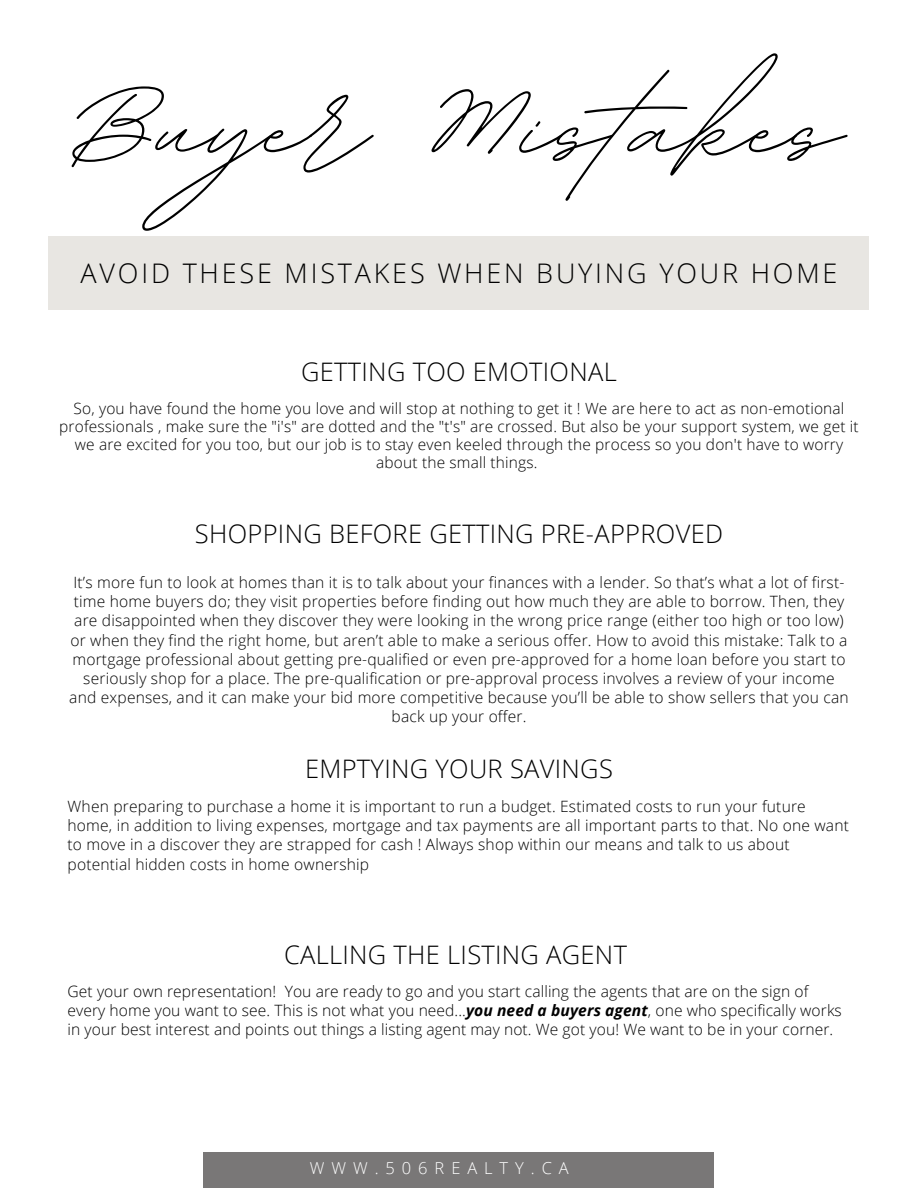
<style>
.page{position:relative;width:918px;height:1188px;background:#fff}
.page>*{position:absolute;margin:0;border:0;box-sizing:border-box;transform-origin:0 0}
.t1{font:193.5px "BD Script";color:#000}
.t2{font:300 27px "Open Sans";letter-spacing:.105em;color:#000}
.t3{font:300 25.5px "Open Sans";letter-spacing:.015em;color:#000}
.t4{font:300 16.5px "Open Sans";letter-spacing:.425em;color:#fff}
.t5{font:300 15.6px/19.2px "Open Sans";letter-spacing:.015em;color:#000}
.t6{font:300 15.45px/18px "Open Sans";letter-spacing:.01em;color:#000;text-align:center}
.s1{font-weight:700;font-style:italic}
</style>
<div class="page">
<div style="left:49px;top:237px;width:820px;height:73px;background:#e8e6e2"></div>
<div style="left:203px;top:1152px;width:511px;height:36px;background:#797777"></div>
<h1 class="t1" style="left:76px;top:-1px;width:768px">Buyer Mistakes</h1>
<h2 class="t2" style="left:81px;top:254px;width:758px">AVOID THESE MISTAKES WHEN BUYING YOUR HOME</h2>
<h3 class="t3" style="left:301px;top:353px;width:317px">GETTING TOO EMOTIONAL</h3>
<p class="t6" style="left:59px;top:399px;width:801px">So, you have found the home you love and will stop at nothing to get it ! We are here to act as non-emotional professionals , make sure the "i's" are dotted and the "t's" are crossed. But also be your support system, we get it we are excited for you too, but our job is to stay even keeled through the process so you don't have to worry about the small things.</p>
<h3 class="t3" style="left:195px;top:515px;width:530px">SHOPPING BEFORE GETTING PRE-APPROVED</h3>
<p class="t5" style="left:69px;top:573px;width:781px;text-align:center">It’s more fun to look at homes than it is to talk about your finances with a lender. So that’s what a lot of first&shy;time home buyers do; they visit properties before finding out how much they are able to borrow. Then, they are disappointed when they discover they were looking in the wrong price range (either too high or too low) or when they find the right home, but aren’t able to make a serious offer. How to avoid this mistake: Talk to a mortgage professional about getting pre-qualified or even pre-approved for a home loan before you start to seriously shop for a place. The pre-qualification or pre-approval process involves a review of your income and expenses, and it can make your bid more competitive because you’ll be able to show sellers that you can back up your offer.</p>
<h3 class="t3" style="left:305px;top:751px;width:309px">EMPTYING YOUR SAVINGS</h3>
<p class="t5" style="left:68px;top:796px;width:783px">When preparing to purchase a home it is important to run a budget. Estimated costs to run your future home, in addition to living expenses, mortgage and tax payments are all important parts to that. No one want to move in a discover they are strapped for cash ! Always shop within our means and talk to us about potential hidden costs in home ownership</p>
<h3 class="t3" style="left:284px;top:937px;width:344px">CALLING THE LISTING AGENT</h3>
<p class="t5" style="left:68px;top:981px;width:776px">Get your own representation! You are ready to go and you start calling the agents that are on the sign of every home you want to see. This is not what you need...<span class="s1">you need a buyers agent</span>, one who specifically works in your best interest and points out things a listing agent may not. We got you! We want to be in your corner.</p>
<p class="t4" style="left:310px;top:1157px;width:261px">WWW.506REALTY.CA</p>
</div>
